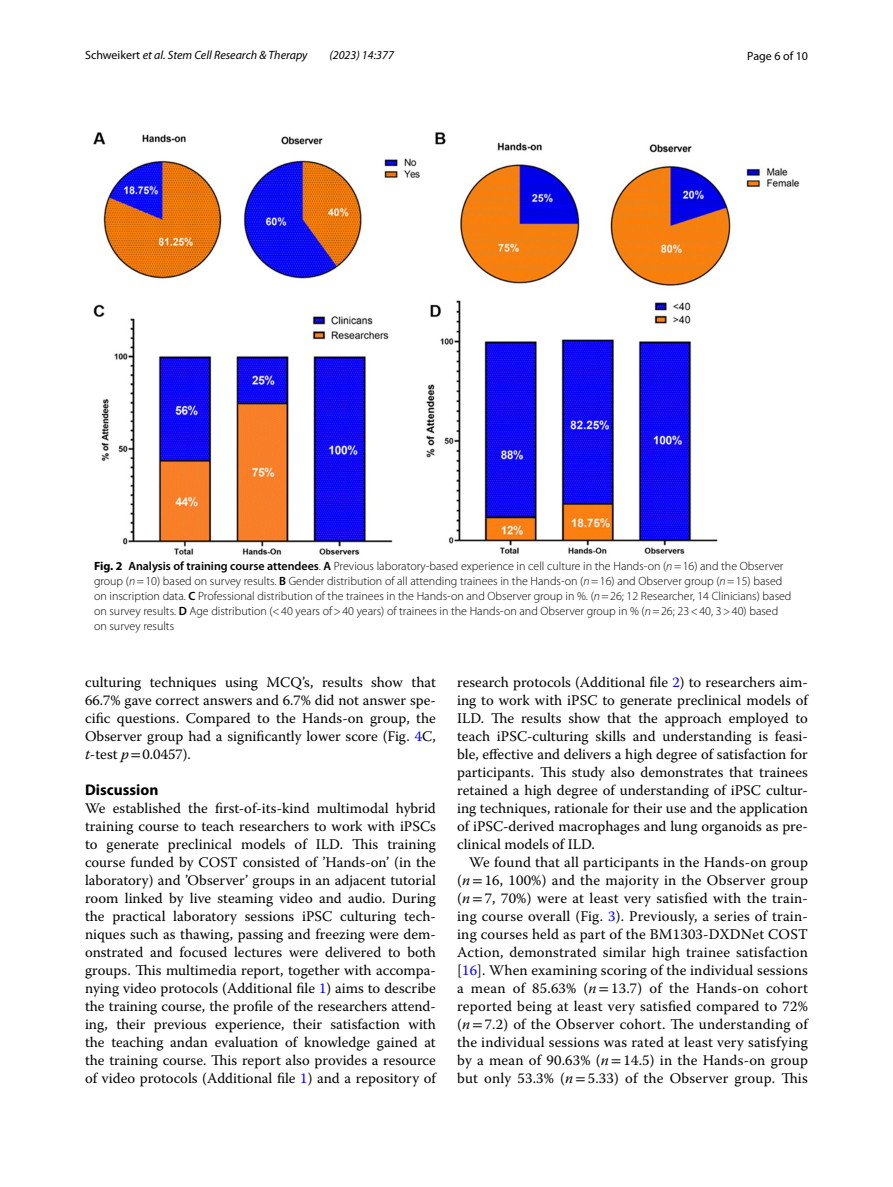
<style>
.page{position:relative;width:893px;height:1187px;background:#fff}
.page>*{position:absolute;margin:0;border:0;box-sizing:border-box;transform-origin:0 0}
.t1{font:700 15.45px "Myriad Pro";color:#000}
.t2{font:14.7px/18px "Warnock Pro";color:#000;text-align:justify}
.t3{font:300 12px/15px "Myriad Pro";color:#000}
.t4{font:italic 12px "Myriad Pro";color:#000}
.t5{font:12px "Myriad Pro";color:#000}
.s1{font-style:normal}
.s2{font-weight:700}
.s3{font-weight:600}
.s4{font-style:italic}
.s5{color:#00f}
.s6{font-family:"STIX"}
</style>
<div class="page">
<img style="left:94px;top:133px;width:705px;height:422px">
<p class="t4" style="left:85px;top:48px;width:224px"><span class="s1">Schweikert</span> et al. Stem Cell Research &amp; Therapy</p>
<p class="t4" style="left:329px;top:48px;width:66px">(2023) 14:377</p>
<p class="t5" style="left:747px;top:48px;width:62px">Page 6 of 10</p>
<p class="t3" style="left:94px;top:559px;width:699px"><span class="s2">Fig. 2</span> <span class="s3">Analysis of training course attendees</span>. <span class="s3">A</span> Previous laboratory-based experience in cell culture in the Hands-on (<span class="s4">n</span>=16) and the Observer group (<span class="s4">n</span>=10) based on survey results. <span class="s3">B</span> Gender distribution of all attending trainees in the Hands-on (<span class="s4">n</span>=16) and Observer group (<span class="s4">n</span>=15) based on inscription data. <span class="s3">C</span> Professional distribution of the trainees in the Hands-on and Observer group in %. (<span class="s4">n</span>=26; 12 Researcher, 14 Clinicians) based on survey results. <span class="s3">D</span> Age distribution (&lt;40 years of&gt;40 years) of trainees in the Hands-on and Observer group in % (<span class="s4">n</span>=26; 23&lt;40, 3&gt;40) based on survey results</p>
<p class="t2" style="left:85px;top:672px;width:352px">culturing techniques using MCQ’s, results show that 66.7% gave correct answers and 6.7% did not answer spe&shy;cific questions. Compared to the Hands-on group, the Observer group had a significantly lower score (Fig. <span class="s5">4</span>C, <span class="s4">t</span>-test <span class="s4">p</span><span class="s6">=</span>0.0457).</p>
<p class="t1" style="left:85px;top:779px;width:75px">Discussion</p>
<p class="t2" style="left:85px;top:798px;width:352px">We established the first-of-its-kind multimodal hybrid training course to teach researchers to work with iPSCs to generate preclinical models of ILD. This training course funded by COST consisted of ’Hands-on’ (in the laboratory) and ’Observer’ groups in an adjacent tutorial room linked by live steaming video and audio. During the practical laboratory sessions iPSC culturing tech&shy;niques such as thawing, passing and freezing were dem&shy;onstrated and focused lectures were delivered to both groups. This multimedia report, together with accompa&shy;nying video protocols (Additional file <span class="s5">1</span>) aims to describe the training course, the profile of the researchers attend&shy;ing, their previous experience, their satisfaction with the teaching andan evaluation of knowledge gained at the training course. This report also provides a resource of video protocols (Additional file <span class="s5">1</span>) and a repository of</p>
<p class="t2" style="left:457px;top:672px;width:352px">research protocols (Additional file <span class="s5">2</span>) to researchers aim&shy;ing to work with iPSC to generate preclinical models of ILD. The results show that the approach employed to teach iPSC-culturing skills and understanding is feasi&shy;ble, effective and delivers a high degree of satisfaction for participants. This study also demonstrates that trainees retained a high degree of understanding of iPSC cultur&shy;ing techniques, rationale for their use and the application of iPSC-derived macrophages and lung organoids as pre&shy;clinical models of ILD.</p>
<p class="t2" style="left:457px;top:852px;width:352px;text-indent:12px">We found that all participants in the Hands-on group (<span class="s4">n</span><span class="s6">=</span>16, 100%) and the majority in the Observer group (<span class="s4">n</span><span class="s6">=</span>7, 70%) were at least very satisfied with the train&shy;ing course overall (Fig. <span class="s5">3</span>). Previously, a series of train&shy;ing courses held as part of the BM1303-DXDNet COST Action, demonstrated similar high trainee satisfaction [<span class="s5">16</span>]. When examining scoring of the individual sessions a mean of 85.63% (<span class="s4">n</span><span class="s6">=</span>13.7) of the Hands-on cohort reported being at least very satisfied compared to 72% (<span class="s4">n</span><span class="s6">=</span>7.2) of the Observer cohort. The understanding of the individual sessions was rated at least very satisfying by a mean of 90.63% (<span class="s4">n</span><span class="s6">=</span>14.5) in the Hands-on group but only 53.3% (<span class="s4">n</span><span class="s6">=</span>5.33) of the Observer group. This</p>
</div>
